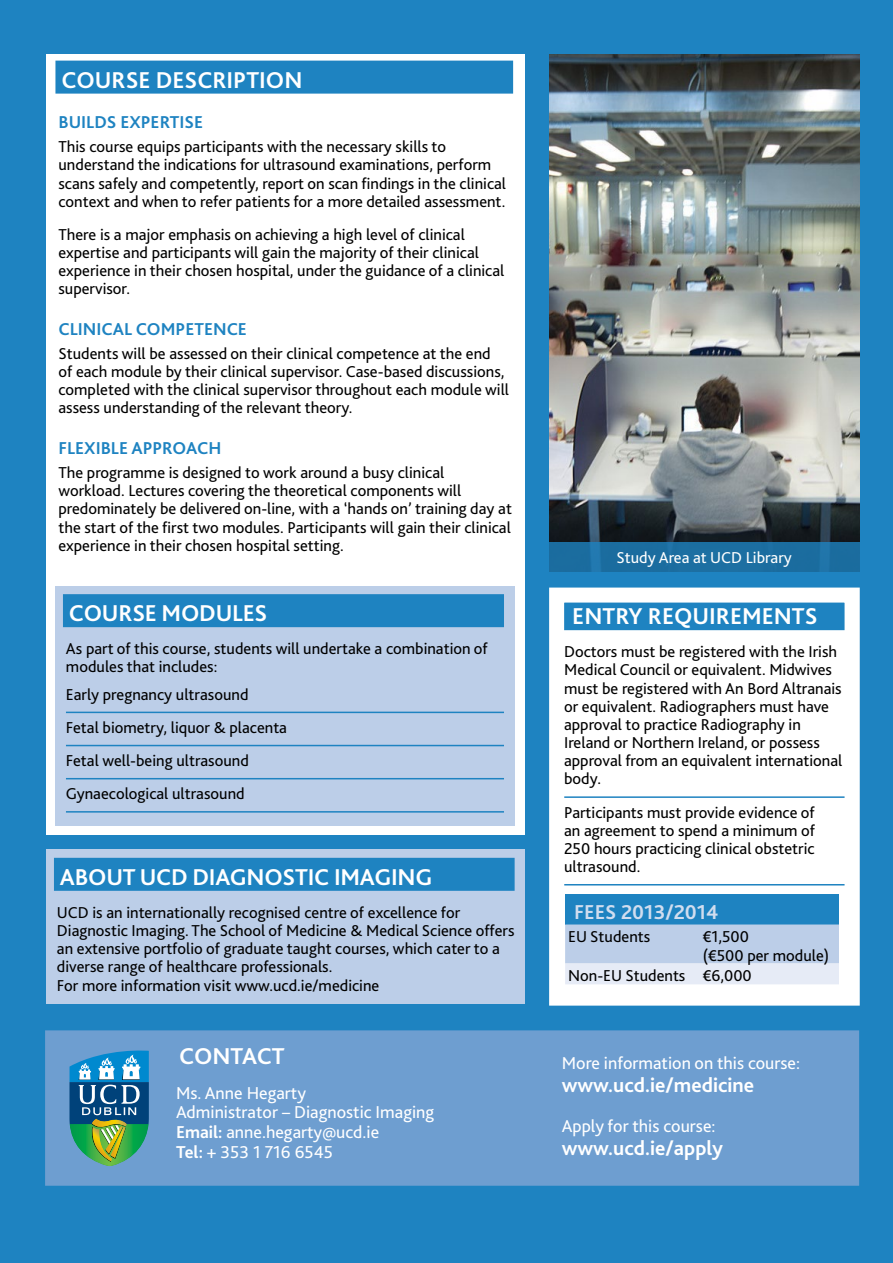
<style>
.page{position:relative;width:893px;height:1263px;background:#1e83c1}
.page>*{position:absolute;margin:0;border:0;box-sizing:border-box;transform-origin:0 0}
.t1{font:700 24px "Bliss 2";color:#fff}
.t2{font:700 21px "Bliss 2";color:#fff}
.t3{font:700 21px "Bliss 2";color:#d1ddef}
.t4{font:18px/19.8px "Bliss 2";color:#fff}
.t5{font:700 18px "Bliss 2";color:#1e83c1}
.t6{font:700 18px "Bliss 2";color:#fff}
.t7{font:16.5px/18.1px "Bliss 2";color:#000}
.t8{font:16.5px "Bliss 2";color:#fff}
.s1{font-weight:700}
</style>
<div class="page">
<div style="left:45px;top:1030px;width:814px;height:156px;background:#6e9ed0"></div>
<svg style="left:69px;top:1050px;width:80px;height:116px;background:#478e93"></svg>
<div style="left:46px;top:850px;width:479px;height:154px;background:#bccee8"></div>
<div style="left:54px;top:858px;width:461px;height:33px;background:#1e83c1"></div>
<img style="left:549px;top:54px;width:310px;height:488px">
<svg style="left:549px;top:587px;width:311px;height:419px;background:#ebf4f9"></svg>
<div style="left:565px;top:894px;width:274px;height:30px;background:#1e83c1"></div>
<svg style="left:565px;top:924px;width:274px;height:60px;background:#c9d7ec"></svg>
<div style="left:46px;top:54px;width:479px;height:780px;background:#fff"></div>
<div style="left:55px;top:61px;width:458px;height:33px;background:#1e83c1"></div>
<div style="left:549px;top:542px;width:311px;height:30px;background:#1b6d9f"></div>
<div style="left:55px;top:586px;width:459px;height:240px;background:#bccee8"></div>
<div style="left:63px;top:594px;width:441px;height:33px;background:#1e83c1"></div>
<hr style="left:66px;top:712px;width:438px;height:1px;background:#1e83c1">
<hr style="left:66px;top:745px;width:438px;height:1px;background:#1e83c1">
<hr style="left:66px;top:778px;width:438px;height:1px;background:#1e83c1">
<hr style="left:66px;top:811px;width:438px;height:2px;background:#1e83c1">
<h1 class="t1" style="left:61px;top:65px;width:242px">COU RSE DESCRIPTION</h1>
<p class="t5" style="left:58px;top:111px;width:136px">BUILDS EXPERTISE</p>
<p class="t7" style="left:58px;top:137px;width:449px">This course equips participants with the necessary skills to understand the indications for ultrasound examinations, perform scans safely and competently, report on scan findings in the clinical context and when to refer patients for a more detailed assessment.</p>
<p class="t7" style="left:58px;top:225px;width:447px">There is a major emphasis on achieving a high level of clinical expertise and participants will gain the majority of their clinical experience in their chosen hospital, under the guidance of a clinical supervisor.</p>
<p class="t5" style="left:58px;top:318px;width:138px">CLINICAL COMPETEN</p>
<p class="t5" style="left:227px;top:318px;width:19px">CE</p>
<p class="t7" style="left:58px;top:344px;width:452px">Students will be assessed on their clinical competence at the end<br>of each module by their clinical supervisor. Case-based discussions, completed with the clinical supervisor throughout each module will assess understanding of the relevant theory.</p>
<p class="t5" style="left:58px;top:437px;width:117px">FLEXIBLE APPROA</p>
<p class="t5" style="left:197px;top:437px;width:26px">CH</p>
<p class="t7" style="left:58px;top:463px;width:455px">The programme is designed to work around a busy clinical workload. Lectures covering the theoretical components will predominately be delivered on-line, with a ‘hands on’ training day at the start of the first two modules. Participants will gain their clinical experience in their chosen hospital setting.</p>
<h1 class="t1" style="left:69px;top:598px;width:200px">COURSE MODULES</h1>
<p class="t7" style="left:66px;top:639px;width:423px">As part of this course, students will undertake a combination of modules that includes:</p>
<p class="t7" style="left:66px;top:677px;width:223px;line-height:33.2px">Early pregnancy ultrasound<br>Fetal biometry, liquor &amp; placenta<br>Fetal well-being ultrasound<br>Gynaecological ultrasound</p>
<h1 class="t1" style="left:60px;top:862px;width:172px">ABOUT UCD DIAGNOST</h1>
<h1 class="t1" style="left:308px;top:862px;width:107px">IC IMAGING</h1>
<p class="t7" style="left:57px;top:903px;width:459px">UCD is an internationally recognised centre of excellence for Diagnostic Imaging. The School of Medicine &amp; Medical Science offers an extensive portfolio of graduate taught courses, which cater to a diverse range of healthcare professionals.<br>For more information visit www.ucd.ie/medicine</p>
<h1 class="t1" style="left:179px;top:1041px;width:107px">CONTACT</h1>
<p class="t4" style="left:176px;top:1082px;width:260px">Ms. Anne Hegarty<br>Administrator – Diagnostic Imaging<br><span class="s1">EMAIL:</span> anne.hegarty@ucd.ie<br><span class="s1">TEL:</span> + 353 1 716 6545</p>
<p class="t6" style="left:218px;top:1081px;width:118px">NNE HEGARTY</p>
<p class="t8" style="left:616px;top:547px;width:177px">Study Area at UCD Library</p>
<h1 class="t1" style="left:572px;top:601px;width:247px">ENTRY REQUI REM ENTS</h1>
<p class="t7" style="left:564px;top:642px;width:280px">Doctors must be registered with the Irish Medical Council or equivalent. Midwives must be registered with An Bord Altranais or equivalent. Radiographers must have approval to practice Radiography in Ireland or Northern Ireland, or possess approval from an equivalent international body.</p>
<p class="t7" style="left:564px;top:802px;width:252px;text-align:justify">Participants must provide evidence of an agreement to spend a minimum of 250 hours practicing clinical obstetric ultrasound.</p>
<p class="t3" style="left:574px;top:898px;width:146px">FEES 2013/2014</p>
<p class="t7" style="left:568px;top:927px;width:84px">EU Students</p>
<p class="t7" style="left:703px;top:927px;width:128px">€1,500<br>(€500 per module)</p>
<p class="t7" style="left:568px;top:966px;width:185px">Non-EU Students €6,000</p>
<p class="t4" style="left:562px;top:1052px;width:240px">More information on this course:</p>
<p class="t2" style="left:562px;top:1072px;width:194px">WWW.UCD.IE/MEDICINE</p>
<p class="t4" style="left:562px;top:1115px;width:155px">Apply for this course:</p>
<p class="t2" style="left:562px;top:1134px;width:163px">WWW.UCD.IE/APPLY</p>
</div>
